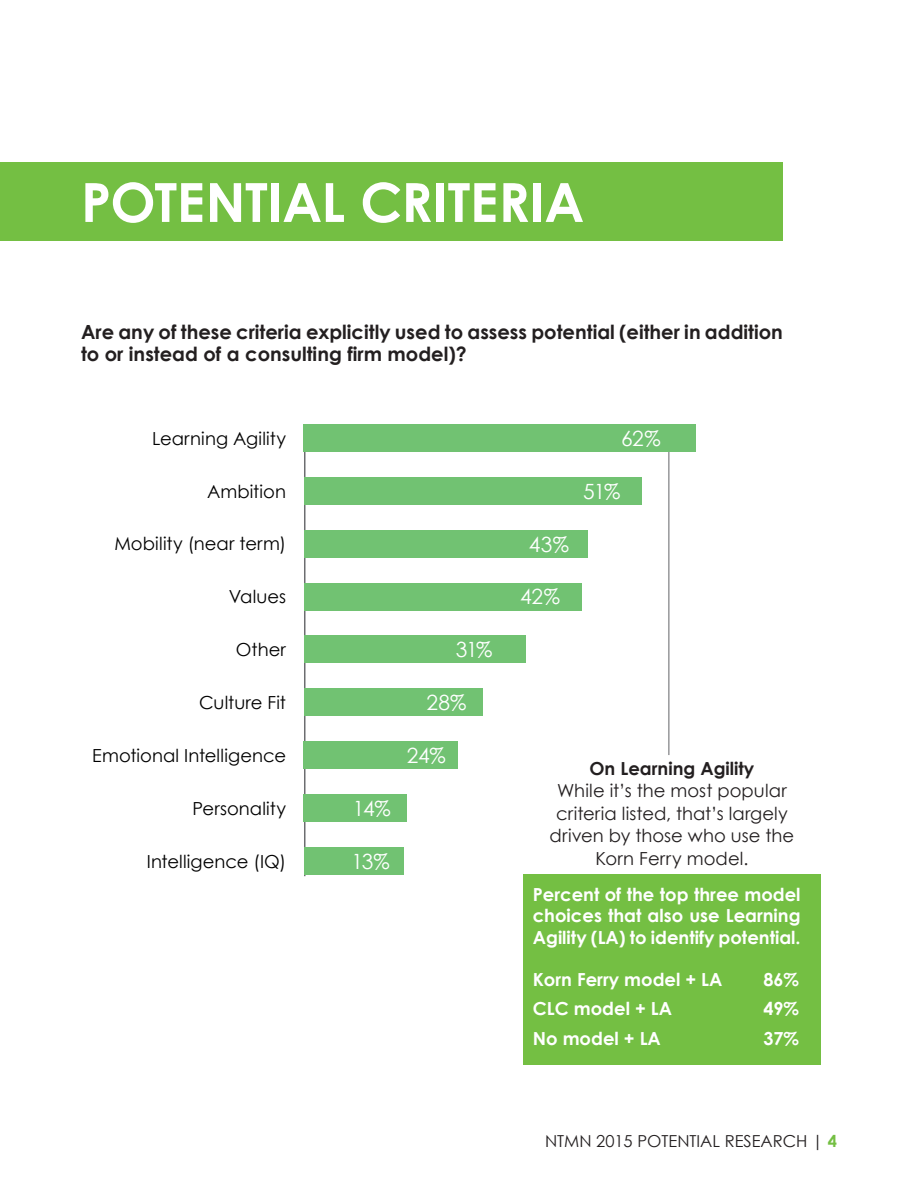
<style>
.page{position:relative;width:918px;height:1188px;background:#fff}
.page>*{position:absolute;margin:0;border:0;box-sizing:border-box;transform-origin:0 0}
.Header_Left_Align{font:700 54px "Century Gothic";letter-spacing:-.01em;color:#fff}
.Bar_Chart_Number{font:21px "Century Gothic";letter-spacing:-.025em;color:#fff}
.t1{font:700 19.5px/22.5px "Century Gothic";color:#231f20}
.Chart_Numbers_NA{font:700 18px/21.6px "Century Gothic";color:#fff;text-align:justify}
.Bar_Chart_Number-2{font:18px "Century Gothic";letter-spacing:.005em;color:#000}
.Chart_Numbers_NA-2{font:18px/22.5px "Century Gothic";letter-spacing:.005em;color:#231f20}
.Chart_Numbers_NA-3{font:700 18px "Century Gothic";color:#231f20}
.t2{font:16.5px "Century Gothic";color:#231f20}
.s1{font-weight:700;color:#74bf43}
</style>
<div class="page">
<hr style="left:668px;top:447px;width:1px;height:308px;background:#6c6d70">
<div style="left:523px;top:874px;width:298px;height:191px;background:#74bf43"></div>
<div style="left:0;top:162px;width:783px;height:78px;background:#74bf43"></div>
<hr style="left:304px;top:424px;width:1px;height:452px;background:#6c6d70">
<div style="left:304px;top:424px;width:392px;height:28px;background:#71c272"></div>
<div style="left:304px;top:477px;width:337px;height:28px;background:#71c272"></div>
<div style="left:304px;top:530px;width:284px;height:27px;background:#71c272"></div>
<div style="left:304px;top:583px;width:277px;height:27px;background:#71c272"></div>
<div style="left:304px;top:636px;width:221px;height:27px;background:#71c272"></div>
<div style="left:304px;top:689px;width:178px;height:27px;background:#71c272"></div>
<div style="left:304px;top:741px;width:154px;height:28px;background:#71c272"></div>
<div style="left:304px;top:794px;width:103px;height:28px;background:#71c272"></div>
<div style="left:304px;top:847px;width:99px;height:28px;background:#71c272"></div>
<p class="Header_Left_Align" style="left:81px;top:168px;width:505px">POTENTIAL CRITERIA</p>
<p class="t1" style="left:81px;top:320px;width:703px">Are any of these criteria explicitly used to assess potential (either in addition to or instead of a consulting firm model)?</p>
<p class="Bar_Chart_Number-2" style="left:152px;top:427px;width:136px">Learning Agility</p>
<p class="Bar_Chart_Number" style="left:621px;top:425px;width:41px">62%</p>
<p class="Bar_Chart_Number-2" style="left:207px;top:480px;width:81px">Ambition</p>
<p class="Bar_Chart_Number" style="left:583px;top:478px;width:39px">51%</p>
<p class="Bar_Chart_Number-2" style="left:114px;top:533px;width:173px">Mobility (near term)</p>
<p class="Bar_Chart_Number" style="left:529px;top:531px;width:42px">43%</p>
<p class="Bar_Chart_Number-2" style="left:229px;top:586px;width:59px">Values</p>
<p class="Bar_Chart_Number" style="left:520px;top:584px;width:41px">42%</p>
<p class="Bar_Chart_Number-2" style="left:236px;top:639px;width:52px">Other</p>
<p class="Bar_Chart_Number" style="left:456px;top:637px;width:38px">31%</p>
<p class="Bar_Chart_Number-2" style="left:199px;top:692px;width:88px">Culture Fit</p>
<p class="Bar_Chart_Number" style="left:427px;top:690px;width:41px">28%</p>
<p class="Bar_Chart_Number-2" style="left:92px;top:744px;width:195px">Emotional Intelligence</p>
<p class="Bar_Chart_Number" style="left:407px;top:743px;width:41px">24%</p>
<p class="Bar_Chart_Number-2" style="left:192px;top:797px;width:95px">Personality</p>
<p class="Bar_Chart_Number" style="left:353px;top:795px;width:39px">14%</p>
<p class="Bar_Chart_Number-2" style="left:147px;top:850px;width:141px">Intelligence (IQ)</p>
<p class="Bar_Chart_Number" style="left:352px;top:849px;width:40px">13%</p>
<p class="Chart_Numbers_NA-3" style="left:590px;top:757px;width:166px">On Learning Agility</p>
<p class="Chart_Numbers_NA-2" style="left:556px;top:779px;width:233px">While it’s the most popular criteria listed, that’s largely</p>
<p class="Chart_Numbers_NA-2" style="left:550px;top:824px;width:246px">driven by those who use the</p>
<p class="Chart_Numbers_NA-2" style="left:596px;top:847px;width:154px">Korn Ferry model.</p>
<p class="Chart_Numbers_NA" style="left:533px;top:883px;width:269px">Percent of the top three model choices that also use Learning Agility (LA) to identify potential.</p>
<p class="Chart_Numbers_NA" style="left:533px;top:968px;width:191px">Korn Ferry model + LA</p>
<p class="Chart_Numbers_NA" style="left:763px;top:968px;width:37px">86%</p>
<p class="Chart_Numbers_NA" style="left:533px;top:998px;width:141px">CLC model + LA</p>
<p class="Chart_Numbers_NA" style="left:763px;top:998px;width:37px">49%</p>
<p class="Chart_Numbers_NA" style="left:533px;top:1028px;width:130px">No model + LA</p>
<p class="Chart_Numbers_NA" style="left:763px;top:1028px;width:37px">37%</p>
<p class="t2" style="left:545px;top:1131px;width:293px">NTMN 2015 POTENTIAL RESEARCH | <span class="s1">4</span></p>
</div>
